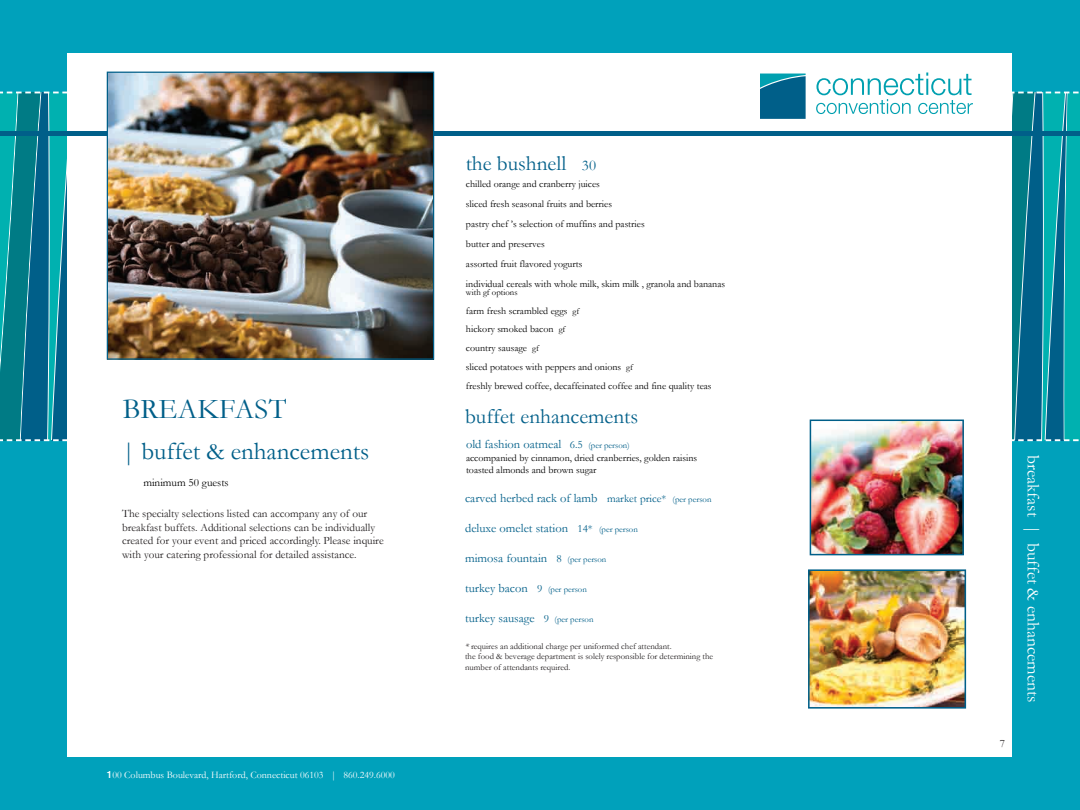
<style>
.page{position:relative;width:1080px;height:810px;background:#00a1bb}
.page>*{position:absolute;margin:0;border:0;box-sizing:border-box;transform-origin:0 0}
.t1{font:28.75px "Garamond";letter-spacing:.015em;color:#005f89}
.t2{font:25px "Garamond";color:#005f89}
.t3{font:21.25px "Garamond";color:#005f89}
.t4{font:17.5px "Garamond";color:#fff}
.t5{font:12.5px "Garamond";color:#005f89}
.t6{font:11.25px/13.5px "Garamond";color:#231f20}
.t7{font:11.25px "Garamond";color:#000}
.t8{font:10px/20px "Garamond";color:#000}
.t9{font:10px "Garamond";color:#fff}
.t10{font:8.75px/10.5px "Garamond";color:#231f20}
.t11{font:8.75px "Garamond";color:#000}
.s1{font-family:"Helvetica Neue LT Std";font-weight:500}
.s2{font-size:15px}
.s3{font-size:8.75px}
.s4{font-size:11.25px}
.s5{font-style:italic}
</style>
<div class="page">
<svg style="left:0;top:91px;width:68px;height:351px"></svg>
<div style="left:68px;top:53px;width:944px;height:703px;background:#fff"></div>
<svg style="left:760px;top:74px;width:46px;height:45px;background:#096d92"></svg>
<svg style="left:816px;top:72px;width:264px;height:369px"></svg>
<div style="left:0;top:131px;width:1080px;height:5px;background:#005f89"></div>
<img style="left:109px;top:74px;width:323px;height:284px">
<div style="left:107px;top:72px;width:327px;height:288px;border:1px solid #005f89"></div>
<img style="left:811px;top:572px;width:152px;height:134px">
<div style="left:808px;top:569px;width:158px;height:140px;border:2px solid #005f89"></div>
<img style="left:813px;top:423px;width:148px;height:129px">
<div style="left:810px;top:420px;width:154px;height:135px;border:2px solid #005f89"></div>
<h1 class="t1" style="left:123px;top:390px;width:165px">BREAKFAST</h1>
<h2 class="t2" style="left:123px;top:435px;width:248px">| buffet &amp; enhancements</h2>
<p class="t7" style="left:143px;top:475px;width:87px">minimum 50 guests</p>
<p class="t6" style="left:122px;top:507px;width:263px">The specialty selections listed can accompany any of our breakfast buffets. Additional selections can be individually created for your event and priced accordingly. Please inquire with your catering professional for detailed assistance.</p>
<p class="t9" style="left:107px;top:768px;width:289px"><span class="s1">1</span>00 Columbus Boulevard, Hartford, Connecticut 06103 | 860.249.6000</p>
<h3 class="t3" style="left:466px;top:149px;width:132px">the bushnell <span class="s2">30</span></h3>
<p class="t8" style="left:466px;top:174px;width:261px">chilled orange and cranberry juices<br>sliced fresh seasonal fruits and berries<br>pastry chef ’s selection of muffins and pastries<br>butter and preserves<br>assorted fruit flavored yogurts<br>individual cereals with whole milk, skim milk , granola and bananas</p>
<p class="t11" style="left:466px;top:287px;width:53px">with gf options</p>
<p class="t8" style="left:466px;top:301px;width:247px;line-height:18.8px">farm fresh scrambled eggs <span class="s3">gf<br></span>hickory smoked bacon <span class="s3">gf<br></span>country sausage <span class="s3">gf<br></span>sliced potatoes with peppers and onions <span class="s3">gf<br></span>freshly brewed coffee, decaffeinated coffee and fine quality teas</p>
<h3 class="t3" style="left:465px;top:402px;width:175px">buffet enhancements</h3>
<p class="t5" style="left:466px;top:435px;width:165px">old fashion oatmeal <span class="s4">6.5</span> <span class="s3">(per person)</span></p>
<p class="t8" style="left:466px;top:451px;width:233px;line-height:12px">accompanied by cinnamon, dried cranberries, golden raisins toasted almonds and brown sugar</p>
<p class="t5" style="left:465px;top:489px;width:248px">carved herbed rack of lamb <span class="s4">market price*</span> <span class="s3">(per person</span></p>
<p class="t5" style="left:465px;top:519px;width:174px">deluxe omelet station <span class="s4">14*</span> <span class="s3">(per person</span></p>
<p class="t5" style="left:465px;top:549px;width:143px">mimosa fountain <span class="s4">8</span> <span class="s3">(per person</span></p>
<p class="t5" style="left:465px;top:579px;width:123px">turkey bacon <span class="s4">9</span> <span class="s3">(per person</span></p>
<p class="t5" style="left:465px;top:609px;width:130px">turkey sausage <span class="s4">9</span> <span class="s3">(per person</span></p>
<p class="t10" style="left:465px;top:641px;width:250px"><span class="s5">*</span> requires an additional charge per uniformed chef attendant.<br>the food &amp; beverage department is solely responsible for determining the number of attendants required.</p>
<p class="t6" style="left:1000px;top:737px;width:7px">7</p>
<h3 class="t4" style="left:1045px;top:455px;width:249px;rotate:90deg">breakfast | buffet &amp; enhancements</h3>
</div>
